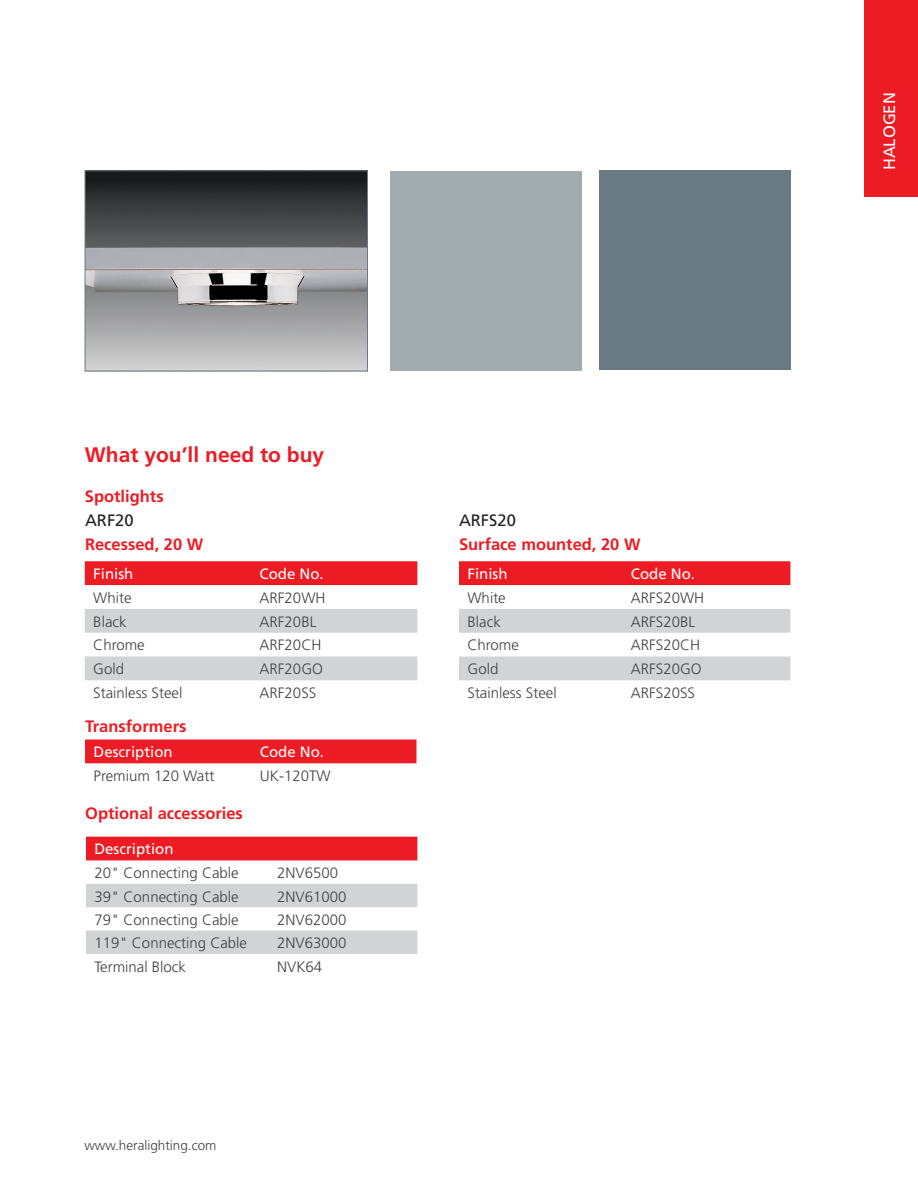
<style>
.page{position:relative;width:918px;height:1188px;background:#fff}
.page>*{position:absolute;margin:0;border:0;box-sizing:border-box;transform-origin:0 0}
.Überschrift{font:700 21px "Frutiger";color:#ed1c24}
.Überschrift2{font:700 16.5px "Frutiger";color:#ed1c24}
.t1{font:16.5px "Frutiger";color:#231f20}
.t2{font:16.5px "Frutiger";color:#fff}
.Text{font:300 15px "Frutiger";color:#414142}
.Tabelle{font:300 15px "Frutiger";color:#414142}
.Tabelle-2{font:15px "Frutiger";color:#fff}
.Text-2{font:15px "Frutiger";color:#fff}
.E-Mail{font:300 13.5px "Frutiger";color:#414142}
</style>
<div class="page">
<div style="left:85px;top:561px;width:332px;height:24px;background:#ed1c24"></div>
<svg style="left:85px;top:609px;width:332px;height:71px"></svg>
<div style="left:459px;top:561px;width:331px;height:24px;background:#ed1c24"></div>
<svg style="left:459px;top:609px;width:331px;height:71px"></svg>
<div style="left:599px;top:170px;width:191px;height:200px;background:#6a7a83"></div>
<img style="left:87px;top:173px;width:279px;height:196px">
<div style="left:85px;top:171px;width:283px;height:200px;border:1px solid #6a7a83"></div>
<div style="left:85px;top:740px;width:331px;height:23px;background:#ed1c24"></div>
<div style="left:86px;top:837px;width:331px;height:23px;background:#ed1c24"></div>
<svg style="left:86px;top:884px;width:331px;height:70px"></svg>
<div style="left:391px;top:171px;width:191px;height:200px;background:#a2acaf"></div>
<div style="left:864px;top:0;width:54px;height:197px;background:#ed1c24"></div>
<p class="Überschrift" style="left:85px;top:442px;width:241px">What you’ll need to buy</p>
<p class="Überschrift2" style="left:85px;top:486px;width:80px">Spotlights</p>
<p class="Überschrift2" style="left:85px;top:534px;width:120px">Recessed, 20 W</p>
<p class="Überschrift2" style="left:459px;top:534px;width:183px">Surface mounted, 20 W</p>
<p class="Tabelle-2" style="left:468px;top:565px;width:42px">Finish</p>
<p class="Tabelle-2" style="left:631px;top:565px;width:66px">Code No.</p>
<p class="Tabelle" style="left:468px;top:589px;width:40px">White</p>
<p class="Tabelle" style="left:631px;top:589px;width:75px">ARFS20WH</p>
<p class="Tabelle" style="left:468px;top:613px;width:35px">Black</p>
<p class="Tabelle" style="left:631px;top:613px;width:66px">ARFS20BL</p>
<p class="Tabelle" style="left:468px;top:637px;width:53px">Chrome</p>
<p class="Tabelle" style="left:631px;top:637px;width:71px">ARFS20CH</p>
<p class="Tabelle" style="left:468px;top:661px;width:32px">Gold</p>
<p class="Tabelle" style="left:631px;top:661px;width:72px">ARFS20GO</p>
<p class="Tabelle" style="left:468px;top:684px;width:91px">Stainless Steel</p>
<p class="Tabelle" style="left:631px;top:684px;width:66px">ARFS20SS</p>
<p class="Überschrift2" style="left:85px;top:716px;width:103px">Transformers</p>
<p class="t1" style="left:85px;top:510px;width:50px">ARF20</p>
<p class="t1" style="left:459px;top:510px;width:58px">ARFS20</p>
<p class="Tabelle-2" style="left:93px;top:565px;width:42px">Finish</p>
<p class="Tabelle-2" style="left:260px;top:565px;width:66px">Code No.</p>
<p class="Tabelle" style="left:93px;top:589px;width:40px">White</p>
<p class="Tabelle" style="left:260px;top:589px;width:67px">ARF20WH</p>
<p class="Tabelle" style="left:93px;top:613px;width:35px">Black</p>
<p class="Tabelle" style="left:260px;top:613px;width:58px">ARF20BL</p>
<p class="Tabelle" style="left:93px;top:637px;width:53px">Chrome</p>
<p class="Tabelle" style="left:260px;top:637px;width:63px">ARF20CH</p>
<p class="Tabelle" style="left:93px;top:661px;width:32px">Gold</p>
<p class="Tabelle" style="left:260px;top:661px;width:65px">ARF20GO</p>
<p class="Tabelle" style="left:93px;top:684px;width:91px">Stainless Steel</p>
<p class="Tabelle" style="left:260px;top:684px;width:58px">ARF20SS</p>
<p class="Text-2" style="left:94px;top:743px;width:81px">Description</p>
<p class="Tabelle-2" style="left:260px;top:743px;width:66px">Code No.</p>
<p class="Text" style="left:94px;top:767px;width:122px">Premium 120 Watt</p>
<p class="Text" style="left:260px;top:767px;width:72px">UK-120TW</p>
<p class="Überschrift2" style="left:85px;top:803px;width:159px">Optional accessories</p>
<p class="Text-2" style="left:94px;top:840px;width:81px">Description</p>
<p class="Text" style="left:94px;top:865px;width:146px">20" Connecting Cable</p>
<p class="Text" style="left:277px;top:865px;width:62px">2NV6500</p>
<p class="Text" style="left:94px;top:888px;width:146px">39" Connecting Cable</p>
<p class="Text" style="left:277px;top:888px;width:71px">2NV61000</p>
<p class="Text" style="left:94px;top:911px;width:146px">79" Connecting Cable</p>
<p class="Text" style="left:277px;top:911px;width:71px">2NV62000</p>
<p class="Text" style="left:94px;top:935px;width:154px">119" Connecting Cable</p>
<p class="Text" style="left:277px;top:935px;width:71px">2NV63000</p>
<p class="Text" style="left:94px;top:958px;width:93px">Terminal Block</p>
<p class="Text" style="left:277px;top:958px;width:47px">NVK64</p>
<p class="E-Mail" style="left:84px;top:1138px;width:134px">www.heralighting.com</p>
<p class="t2" style="left:880px;top:170px;width:79px;rotate:-90deg">HALOGEN</p>
</div>
